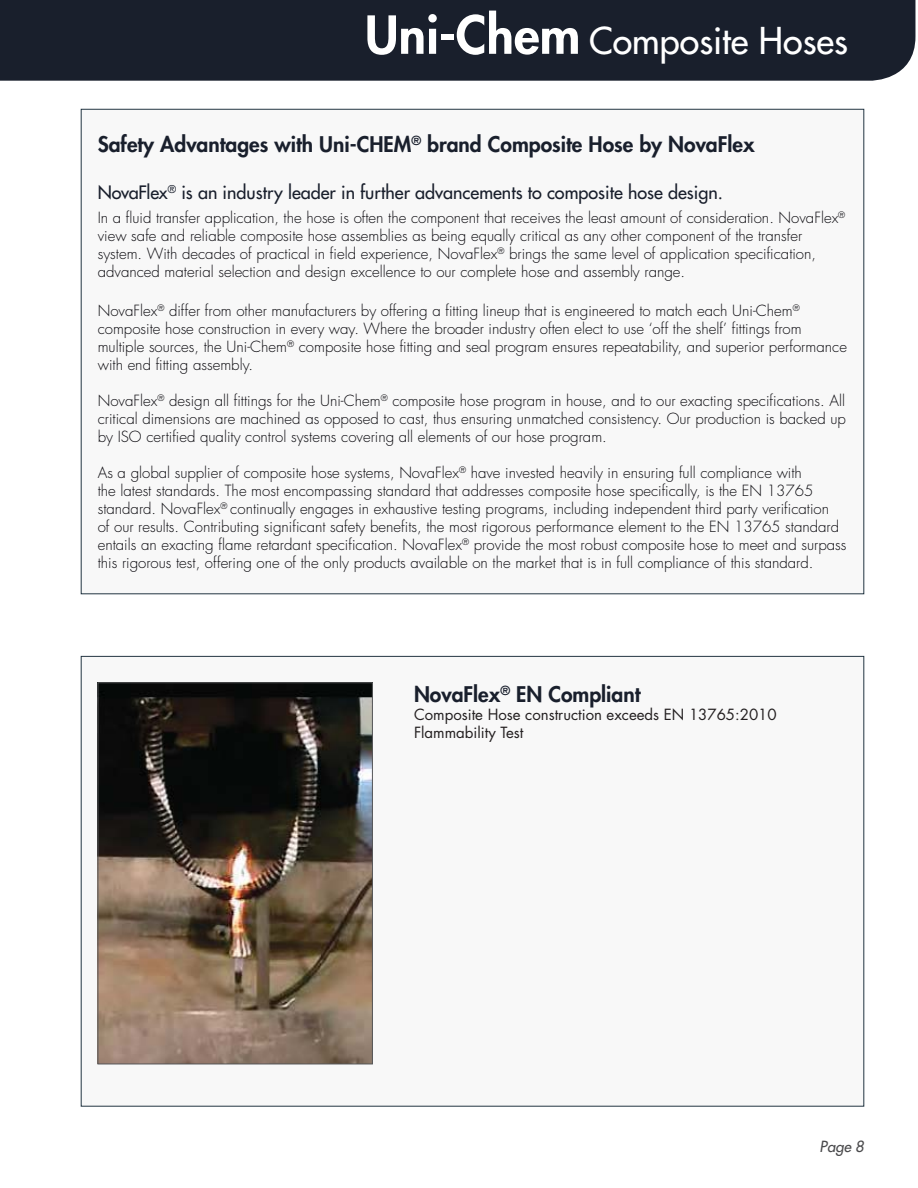
<style>
.page{position:relative;width:918px;height:1188px;background:#fff}
.page>*{position:absolute;margin:0;border:0;box-sizing:border-box;transform-origin:0 0}
.t1{font:500 36px "Futura Std";color:#fff}
.t2{font:800 21px "Futura Std";color:#191f2c}
.t3{font:500 18px "Futura Std";color:#191f2c}
.t4{font:300 15px/18px "Futura Std";color:#09080d}
.t5{font:15px/18px "Futura Std";color:#231f20}
.t6{font:italic 500 15px "Futura Std";color:#4a4a4c}
.s1{font-weight:800;font-size:51px}
</style>
<div class="page">
<div style="left:0;top:0;width:915px;height:81px;background:#191f2c"></div>
<div style="left:81px;top:656px;width:783px;height:450px;background:#f8f8f8"></div>
<div style="left:81px;top:109px;width:783px;height:485px;background:#f8f8f8"></div>
<img style="left:100px;top:685px;width:271px;height:377px">
<div style="left:98px;top:683px;width:275px;height:381px;border:1px solid #565759"></div>
<h1 class="t1" style="left:365px;top:24px;width:485px"><span class="s1">Uni-Chem</span> Composite Hoses</h1>
<h2 class="t2" style="left:98px;top:135px;width:658px">Safety Advantages with Uni-CHEM<sup>®</sup> brand Composite Hose by NovaFlex</h2>
<p class="t3" style="left:98px;top:184px;width:627px">NovaFlex<sup>®</sup> is an industry leader in further advancements to composite hose design.</p>
<p class="t4" style="left:98px;top:210px;width:749px">In a fluid transfer application, the hose is often the component that receives the least amount of consideration. NovaFlex<sup>® </sup>view safe and reliable composite hose assemblies as being equally critical as any other component of the transfer system. With decades of practical in field experience, NovaFlex<sup>®</sup> brings the same level of application specification, advanced material selection and design excellence to our complete hose and assembly range.</p>
<p class="t4" style="left:98px;top:303px;width:751px">NovaFlex<sup>®</sup> differ from other manufacturers by offering a fitting lineup that is engineered to match each Uni-Chem<sup>® </sup>composite hose construction in every way. Where the broader industry often elect to use ‘off the shelf’ fittings from multiple sources, the Uni-Chem<sup>®</sup> composite hose fitting and seal program ensures repeatability, and superior performance with end fitting assembly.</p>
<p class="t4" style="left:98px;top:393px;width:750px;text-align:justify">NovaFlex<sup>®</sup> design all fittings for the Uni-Chem<sup>®</sup> composite hose program in house, and to our exacting specifications. All critical dimensions are machined as opposed to cast, thus ensuring unmatched consistency. Our production is backed up by ISO certified quality control systems covering all elements of our hose program.</p>
<p class="t4" style="left:98px;top:465px;width:750px">As a global supplier of composite hose systems, NovaFlex<sup>®</sup> have invested heavily in ensuring full compliance with<br>the latest standards. The most encompassing standard that addresses composite hose specifically, is the EN 13765 standard. NovaFlex<sup>®</sup> continually engages in exhaustive testing programs, including independent third party verification<br>of our results. Contributing significant safety benefits, the most rigorous performance element to the EN 13765 standard entails an exacting flame retardant specification. NovaFlex<sup>®</sup> provide the most robust composite hose to meet and surpass this rigorous test, offering one of the only products available on the market that is in full compliance of this standard.</p>
<h2 class="t2" style="left:414px;top:685px;width:228px">NovaFlex<sup>®</sup> EN Compliant</h2>
<p class="t5" style="left:414px;top:707px;width:364px">Composite Hose construction exceeds EN 13765:2010<br>Flammability Test</p>
<p class="t6" style="left:820px;top:1140px;width:46px">Page 8</p>
</div>
